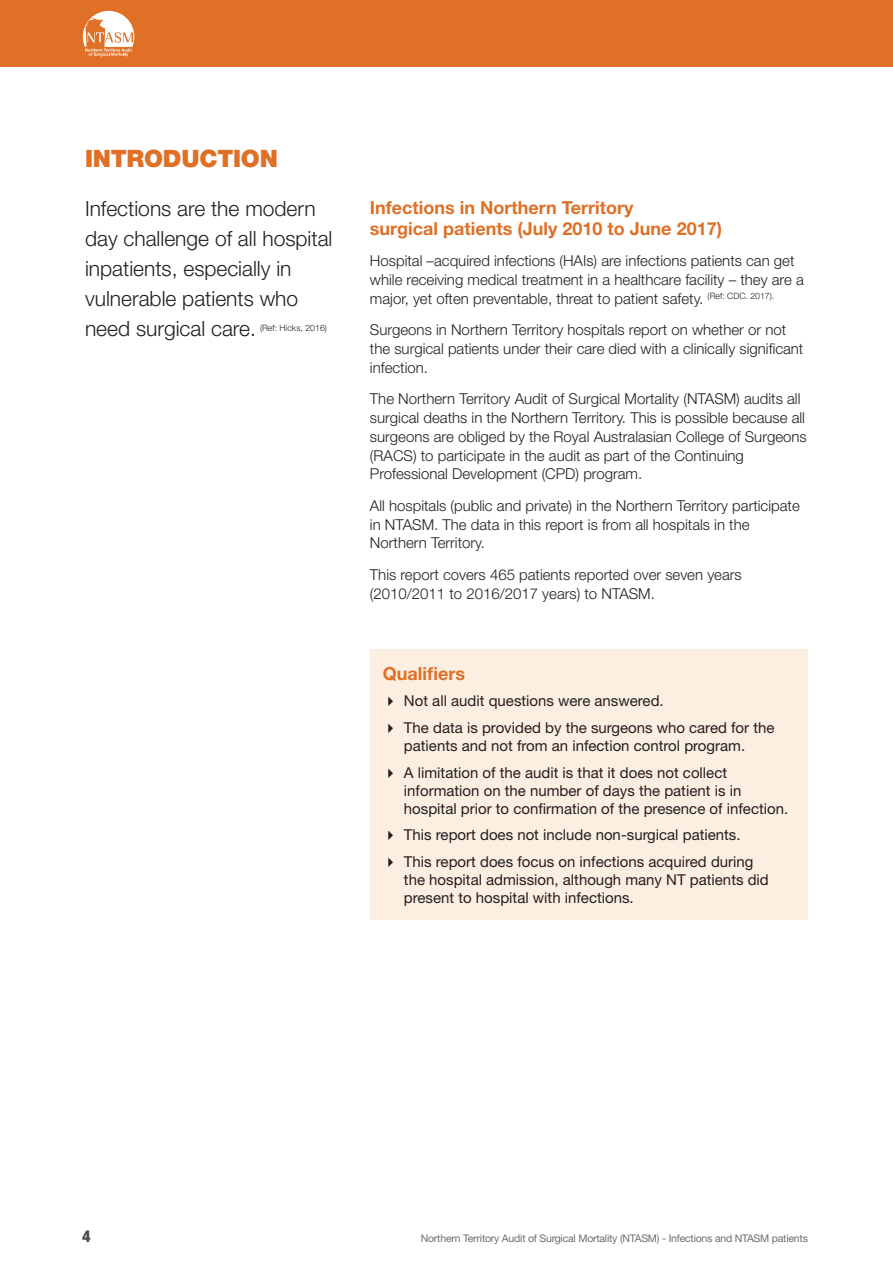
<style>
.page{position:relative;width:893px;height:1263px;background:#fff}
.page>*{position:absolute;margin:0;border:0;box-sizing:border-box;transform-origin:0 0}
.Main_Header{font:900 24px "Helvetica Neue";letter-spacing:-.01em;color:#df7026}
.Body{font:300 21px/30px "Helvetica Neue";color:#231f20}
.SubHeader_1{font:700 18px/21px "Helvetica Neue";color:#df7026}
.t1{font:800 condensed 16.5px "Helvetica Neue";color:#4b4c4d}
.Body-2{font:300 15px/18.8px "Helvetica Neue";color:#231f20}
.t2{font:15px/18px "Helvetica Neue";color:#231f20}
.t3{font:10.5px "Helvetica Neue";letter-spacing:-.02em;color:#6c6d70}
.Body-3{font:300 8.7px "Helvetica Neue";color:#231f20}
</style>
<div class="page">
<div style="left:0;top:0;width:893px;height:67px;background:#df7026"></div>
<svg style="left:83px;top:11px;width:51px;height:45px"></svg>
<div style="left:370px;top:649px;width:438px;height:270px;background:#fceee1"></div>
<p class="Main_Header" style="left:85px;top:144px;width:194px">INTRODUCTION</p>
<p class="Body" style="left:85px;top:193px;width:249px">Infections are the modern day challenge of all hospital inpatients, especially in vulnerable patients who need surgical care.</p>
<p class="Body-3" style="left:260px;top:322px;width:68px">(Ref: Hicks, 2016)</p>
<p class="SubHeader_1" style="left:370px;top:196px;width:354px">Infections in Northern Territory<br>surgical patients (July 2010 to June 2017)</p>
<p class="Body-2" style="left:370px;top:251px;width:435px">Hospital –acquired infections (HAIs) are infections patients can get while receiving medical treatment in a healthcare facility – they are a major, yet often preventable, threat to patient safety. <sup>(Ref:</sup> <sup>CDC.</sup> <sup>2017).</sup></p>
<p class="Body-2" style="left:370px;top:320px;width:435px">Surgeons in Northern Territory hospitals report on whether or not the surgical patients under their care died with a clinically significant infection.</p>
<p class="Body-2" style="left:370px;top:389px;width:438px">The Northern Territory Audit of Surgical Mortality (NTASM) audits all surgical deaths in the Northern Territory. This is possible because all surgeons are obliged by the Royal Australasian College of Surgeons (RACS) to participate in the audit as part of the Continuing Professional Development (CPD) program.</p>
<p class="Body-2" style="left:370px;top:496px;width:431px">All hospitals (public and private) in the Northern Territory participate in NTASM. The data in this report is from all hospitals in the<br>Northern Territory.</p>
<p class="Body-2" style="left:370px;top:565px;width:373px">This report covers 465 patients reported over seven years (2010/2011 to 2016/2017 years) to NTASM.</p>
<p class="SubHeader_1" style="left:383px;top:663px;width:84px">Qualifiers</p>
<p class="t2" style="left:404px;top:692px;width:261px">Not all audit questions were answered.</p>
<p class="t2" style="left:404px;top:718px;width:372px">The data is provided by the surgeons who cared for the patients and not from an infection control program.</p>
<p class="t2" style="left:404px;top:763px;width:386px">A limitation of the audit is that it does not collect information on the number of days the patient is in hospital prior to confirmation of the presence of infection.</p>
<p class="t2" style="left:404px;top:825px;width:338px">This report does not include non-surgical patients.</p>
<p class="t2" style="left:404px;top:852px;width:366px">This report does focus on infections acquired during the hospital admission, although many NT patients did present to hospital with infections.</p>
<p class="t1" style="left:82px;top:1225px;width:10px">4</p>
<p class="t3" style="left:421px;top:1232px;width:389px">Northern Territory Audit of Surgical Mortality (NTASM) - Infections and NTASM patients</p>
</div>
